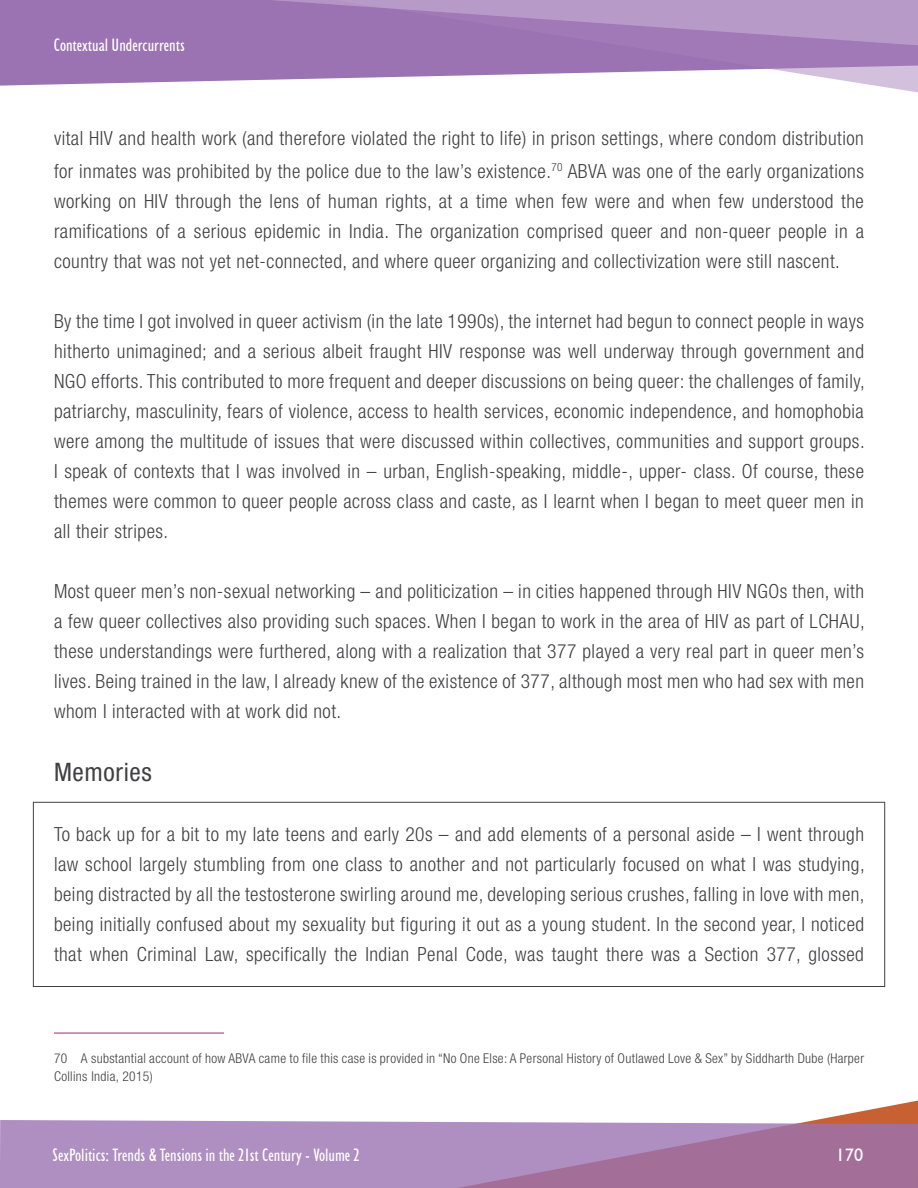
<style>
.page{position:relative;width:918px;height:1188px;background:#fff}
.page>*{position:absolute;margin:0;border:0;box-sizing:border-box;transform-origin:0 0}
.t1{font:condensed 25.5px "Helvetica Neue LT Std";letter-spacing:.025em;color:#414042}
.t2{font:300 condensed 19.5px/30px "Helvetica Neue LT Std";letter-spacing:.025em;color:#414042;text-align:justify}
.t3{font:condensed 18px "Humanist 521 BT";color:#fff}
.t4{font:18px "Humanist 521 BT";color:#fff}
.t5{font:300 condensed 13.5px/18px "Helvetica Neue LT Std";letter-spacing:.025em;color:#414042}
</style>
<div class="page">
<svg style="left:816px;top:1100px;width:102px;height:20px"></svg>
<svg style="left:52px;top:61px;width:866px;height:32px"></svg>
<svg style="left:0;top:0;width:918px;height:61px;fill:#9b72b2"></svg>
<svg style="left:0;top:1120px;width:918px;height:68px;fill:#af8ec1"></svg>
<hr style="left:54px;top:1032px;width:170px;height:2px;background:#b773a3">
<div style="left:33px;top:802px;width:852px;height:185px;border:1px solid #414042"></div>
<p class="t3" style="left:54px;top:34px;width:132px">Contextual Undercurrents</p>
<p class="t2" style="left:54px;top:121px;width:812px;line-height:33px">vital HIV and health work (and therefore violated the right to life) in prison settings, where condom distribution for inmates was prohibited by the police due to the law’s existence.<sup>70</sup> ABVA was one of the early organizations</p>
<p class="t2" style="left:54px;top:186px;width:812px">working on HIV through the lens of human rights, at a time when few were and when few understood the ramifications of a serious epidemic in India. The organization comprised queer and non-queer people in a country that was not yet net-connected, and where queer organizing and collectivization were still nascent.</p>
<p class="t2" style="left:54px;top:306px;width:812px">By the time I got involved in queer activism (in the late 1990s), the internet had begun to connect people in ways hitherto unimagined; and a serious albeit fraught HIV response was well underway through government and NGO efforts. This contributed to more frequent and deeper discussions on being queer: the challenges of family, patriarchy, masculinity, fears of violence, access to health services, economic independence, and homophobia were among the multitude of issues that were discussed within collectives, communities and support groups.<br>I speak of contexts that I was involved in – urban, English-speaking, middle-, upper- class. Of course, these themes were common to queer people across class and caste, as I learnt when I began to meet queer men in all their stripes.</p>
<p class="t2" style="left:54px;top:576px;width:812px">Most queer men’s non-sexual networking – and politicization – in cities happened through HIV NGOs then, with a few queer collectives also providing such spaces. When I began to work in the area of HIV as part of LCHAU, these understandings were furthered, along with a realization that 377 played a very real part in queer men’s lives. Being trained in the law, I already knew of the existence of 377, although most men who had sex with men whom I interacted with at work did not.</p>
<h1 class="t1" style="left:54px;top:757px;width:99px">Memories</h1>
<p class="t2" style="left:54px;top:819px;width:812px">To back up for a bit to my late teens and early 20s – and add elements of a personal aside – I went through law school largely stumbling from one class to another and not particularly focused on what I was studying, being distracted by all the testosterone swirling around me, developing serious crushes, falling in love with men, being initially confused about my sexuality but figuring it out as a young student. In the second year, I noticed that when Criminal Law, specifically the Indian Penal Code, was taught there was a Section 377, glossed</p>
<p class="t5" style="left:54px;top:1049px;width:812px">70 A substantial account of how ABVA came to file this case is provided in “No One Else: A Personal History of Outlawed Love &amp; Sex” by Siddharth Dube (Harper<br>Collins India, 2015)</p>
<p class="t3" style="left:52px;top:1144px;width:309px">SexPolitics: Trends &amp; Tensions in the 21st Century - Volume 2</p>
<p class="t4" style="left:836px;top:1143px;width:29px">170</p>
</div>
